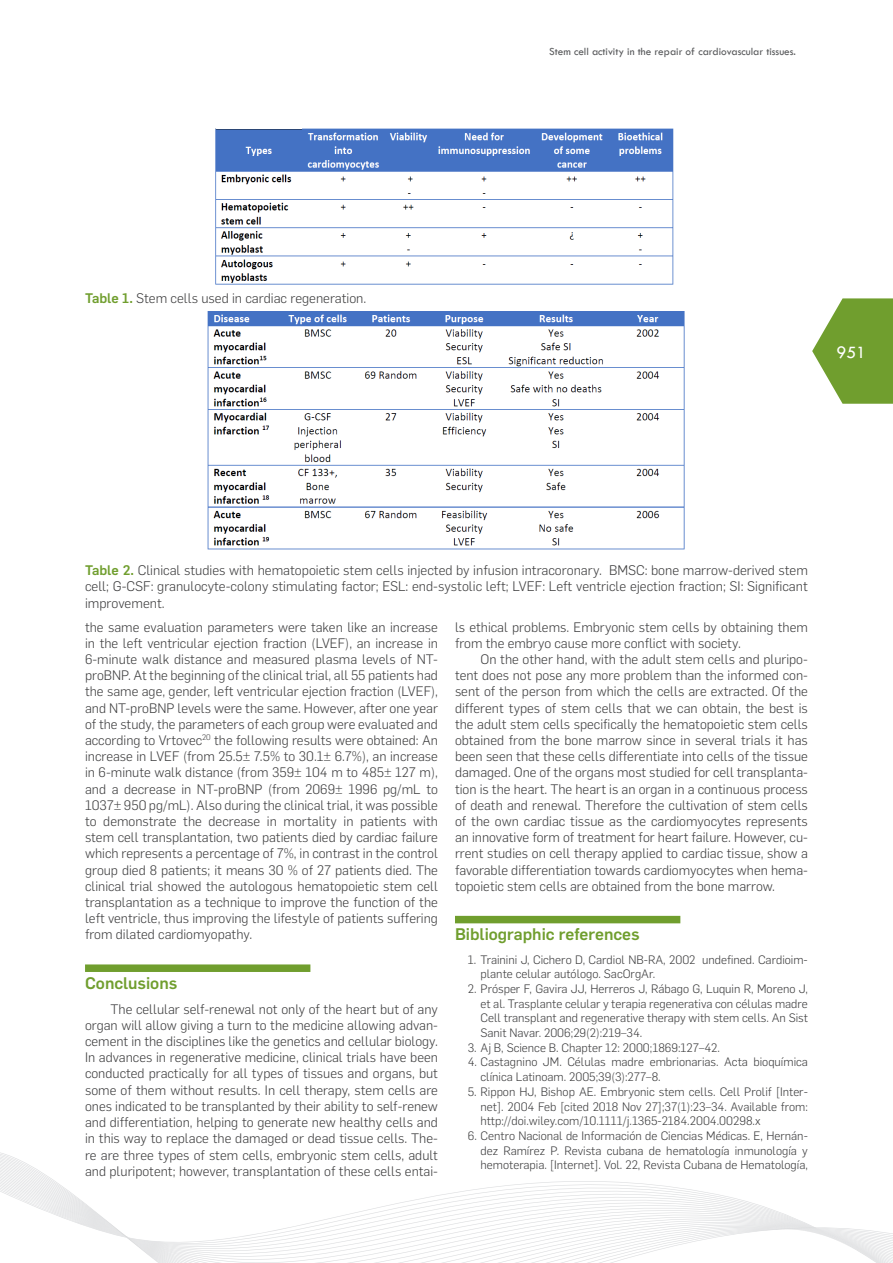
<style>
.page{position:relative;width:893px;height:1263px;background:#fff}
.page>*{position:absolute;margin:0;border:0;box-sizing:border-box;transform-origin:0 0}
.t1{font:18px "Tw Cen";color:#fff}
.t2{font:500 16.5px "Flama";color:#709e2e}
.t3{font:300 13.65px/16.4px "Flama";color:#3e3e3f;text-align:justify}
.t4{font:300 13.5px/16.2px "Flama";color:#3e3e3f;text-align:justify}
.t5{font:300 12px/14.7px "Flama";color:#3e3e3f;text-align:justify}
.t6{font:11.25px "Tw Cen";color:#57585a}
.s1{font-weight:500;color:#709e2e}
</style>
<div class="page">
<svg style="left:812px;top:298px;width:81px;height:106px"></svg>
<svg style="left:0;top:1167px;width:893px;height:96px"></svg>
<div style="left:85px;top:964px;width:225px;height:8px;background:#709e2e"></div>
<div style="left:455px;top:916px;width:225px;height:7px;background:#709e2e"></div>
<img style="left:215px;top:128px;width:459px;height:157px">
<img style="left:207px;top:311px;width:478px;height:239px">
<p class="t6" style="left:549px;top:45px;width:248px">Stem cell activity in the repair of cardiovascular tissues.</p>
<p class="t3" style="left:85px;top:289px;width:283px"><span class="s1">Table 1.</span> Stem cells used in cardiac regeneration.</p>
<h1 class="t1" style="left:836px;top:341px;width:31px">951</h1>
<p class="t3" style="left:85px;top:561px;width:724px"><span class="s1">Table 2.</span> Clinical studies with hematopoietic stem cells injected by infusion intracoronary. BMSC: bone marrow-derived stem cell; G-CSF: granulocyte-colony stimulating factor; ESL: end-systolic left; LVEF: Left ventricle ejection fraction; SI: Significant improvement.</p>
<p class="t4" style="left:85px;top:618px;width:354px">the same evaluation parameters were taken like an increase in the left ventricular ejection fraction (LVEF), an increase in 6-minute walk distance and measured plasma levels of NT&shy;proBNP. At the beginning of the clinical trial, all 55 patients had the same age, gender, left ventricular ejection fraction (LVEF), and NT-proBNP levels were the same. However, after one year of the study, the parameters of each group were evaluated and according to Vrtovec<sup>20</sup> the following results were obtained: An increase in LVEF (from 25.5± 7.5% to 30.1± 6.7%), an increase in 6-minute walk distance (from 359± 104 m to 485± 127 m), and a decrease in NT-proBNP (from 2069± 1996 pg/mL to 1037± 950 pg/mL). Also during the clinical trial, it was possible to demonstrate the decrease in mortality in patients with stem cell transplantation, two patients died by cardiac failure which represents a percentage of 7%, in contrast in the control group died 8 patients; it means 30 % of 27 patients died. The clinical trial showed the autologous hematopoietic stem cell transplantation as a technique to improve the function of the left ventricle, thus improving the lifestyle of patients suffering from dilated cardiomyopathy.</p>
<p class="t2" style="left:85px;top:971px;width:94px">Conclusions</p>
<p class="t4" style="left:85px;top:1000px;width:354px;text-indent:26px">The cellular self-renewal not only of the heart but of any organ will allow giving a turn to the medicine allowing advan&shy;cement in the disciplines like the genetics and cellular biology.<br>In advances in regenerative medicine, clinical trials have been conducted practically for all types of tissues and organs, but some of them without results. In cell therapy, stem cells are ones indicated to be transplanted by their ability to self-renew and differentiation, helping to generate new healthy cells and in this way to replace the damaged or dead tissue cells. The&shy;re are three types of stem cells, embryonic stem cells, adult and pluripotent; however, transplantation of these cells entai-</p>
<p class="t4" style="left:455px;top:618px;width:354px">ls ethical problems. Embryonic stem cells by obtaining them from the embryo cause more conflict with society.</p>
<p class="t4" style="left:455px;top:650px;width:354px;text-indent:26px">On the other hand, with the adult stem cells and pluripo&shy;tent does not pose any more problem than the informed con&shy;sent of the person from which the cells are extracted. Of the different types of stem cells that we can obtain, the best is the adult stem cells specifically the hematopoietic stem cells obtained from the bone marrow since in several trials it has been seen that these cells differentiate into cells of the tissue damaged. One of the organs most studied for cell transplanta&shy;tion is the heart. The heart is an organ in a continuous process of death and renewal. Therefore the cultivation of stem cells of the own cardiac tissue as the cardiomyocytes represents an innovative form of treatment for heart failure. However, cu&shy;rrent studies on cell therapy applied to cardiac tissue, show a favorable differentiation towards cardiomyocytes when hema&shy;topoietic stem cells are obtained from the bone marrow.</p>
<p class="t2" style="left:455px;top:922px;width:186px">Bibliographic references</p>
<p class="t5" style="left:480px;top:951px;width:329px;text-indent:-13px">1. Trainini J, Cichero D, Cardiol NB-RA, 2002 undefined. Cardioim&shy;plante celular autólogo. SacOrgAr.</p>
<p class="t5" style="left:480px;top:981px;width:329px;text-indent:-13px">2. Prósper F, Gavira JJ, Herreros J, Rábago G, Luquin R, Moreno J, et al. Trasplante celular y terapia regenerativa con células madre Cell transplant and regenerative therapy with stem cells. An Sist Sanit Navar. 2006;29(2):219–34.</p>
<p class="t5" style="left:468px;top:1039px;width:254px">3. Aj B, Science B. Chapter 12: 2000;1869:127–42.</p>
<p class="t5" style="left:480px;top:1054px;width:329px;text-indent:-13px">4. Castagnino JM. Células madre embrionarias. Acta bioquímica clínica Latinoam. 2005;39(3):277–8.</p>
<p class="t5" style="left:480px;top:1083px;width:329px;text-indent:-13px">5. Rippon HJ, Bishop AE. Embryonic stem cells. Cell Prolif [Inter&shy;net]. 2004 Feb [cited 2018 Nov 27];37(1):23–34. Available from: http://doi.wiley.com/10.1111/j.1365-2184.2004.00298.x</p>
<p class="t5" style="left:480px;top:1128px;width:329px;text-indent:-13px">6. Centro Nacional de Información de Ciencias Médicas. E, Hernán&shy;dez Ramírez P. Revista cubana de hematología inmunología y hemoterapia. [Internet]. Vol. 22, Revista Cubana de Hematología,</p>
</div>
